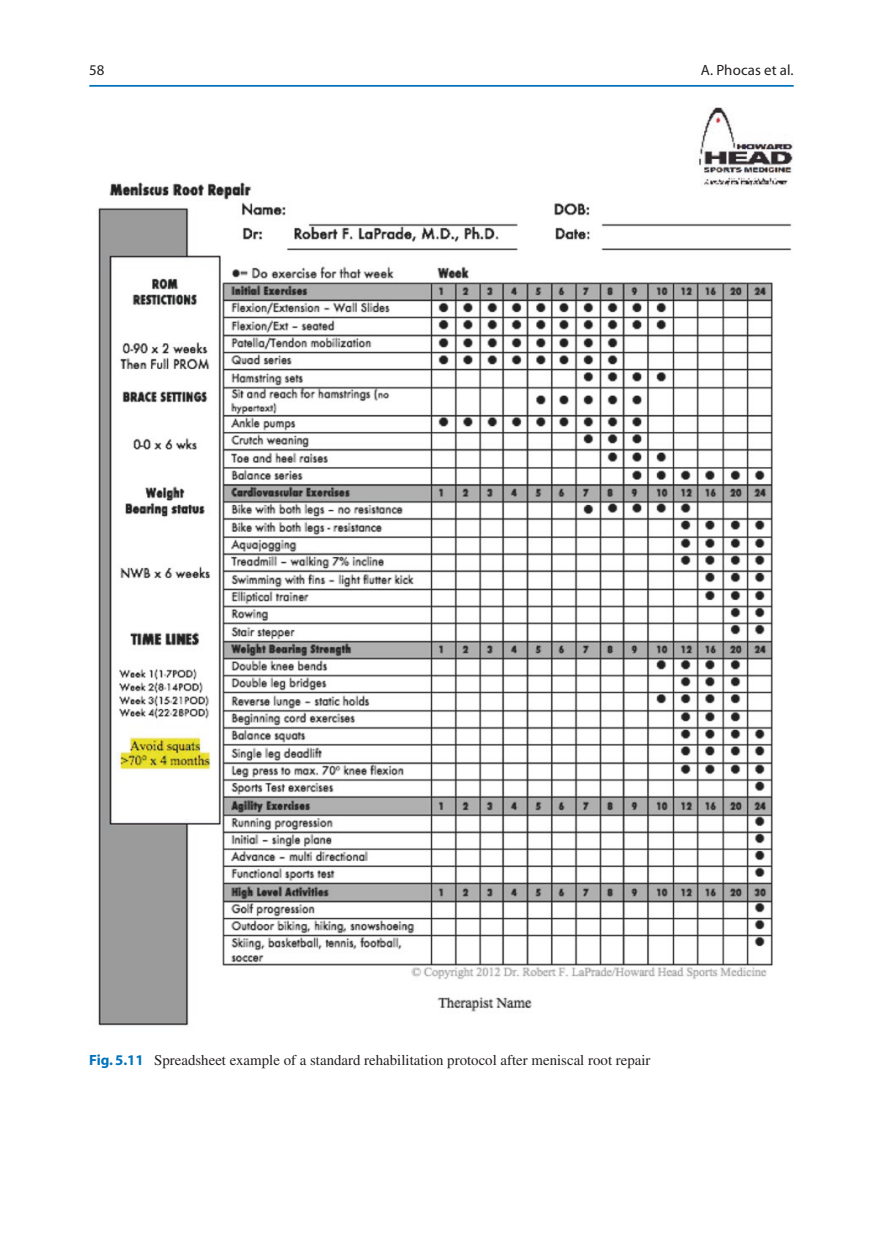
<style>
.page{position:relative;width:883px;height:1260px;background:#fff}
.page>*{position:absolute;margin:0;border:0;box-sizing:border-box;transform-origin:0 0}
.t1{font:14.88px "Sgjfby Times";color:#231f20}
.t2{font:14.88px "Ggmgqn Myriad";letter-spacing:.01em;color:#231f20}
.t3{font:14.88px "Hhxsxc Myriad";color:#231f20}
.s1{font-family:"Rlmvpm Myriad";font-weight:700;color:#0073bc}
</style>
<div class="page">
<img style="left:97px;top:107px;width:696px;height:919px">
<hr style="left:89px;top:85px;width:705px;height:2px;background:#0073bc">
<p class="t3" style="left:89px;top:63px;width:17px">58</p>
<p class="t2" style="left:701px;top:63px;width:95px">A. Phocas et al.</p>
<p class="t1" style="left:89px;top:1052px;width:563px"><span class="s1">Fig. 5.11</span> Spreadsheet example of a standard rehabilitation protocol after meniscal root repair</p>
</div>
